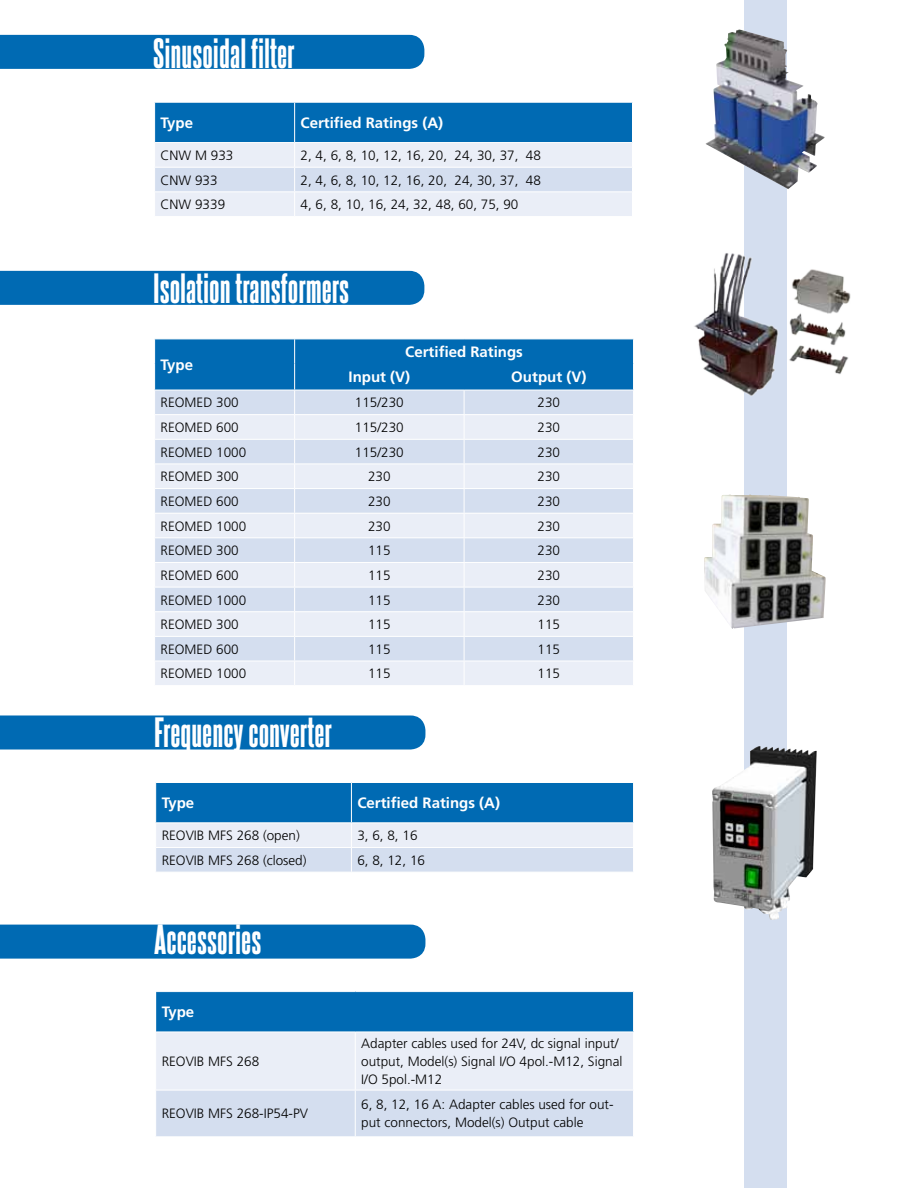
<style>
.page{position:relative;width:919px;height:1188px;background:#fff}
.page>*{position:absolute;margin:0;border:0;box-sizing:border-box;transform-origin:0 0}
.t1{font:36px "Steelfish Eb";color:#fff}
.t2{font:700 15px/25.5px "Frutiger LT";color:#fff}
.t3{font:300 13.5px/18px "Frutiger LT";color:#000}
</style>
<div class="page">
<div style="left:744px;top:0;width:43px;height:1188px;background:#d4deef"></div>
<img style="left:704px;top:495px;width:121px;height:134px">
<img style="left:712px;top:746px;width:104px;height:174px">
<img style="left:705px;top:29px;width:119px;height:160px">
<img style="left:694px;top:253px;width:157px;height:143px">
<div style="left:0;top:35px;width:424px;height:34px;background:#006ab3"></div>
<div style="left:0;top:271px;width:424px;height:34px;background:#006ab3"></div>
<div style="left:0;top:715px;width:425px;height:35px;background:#006ab3"></div>
<div style="left:0;top:925px;width:425px;height:34px;background:#006ab3"></div>
<svg style="left:154px;top:102px;width:479px;height:114px;background:#96bede"></svg>
<svg style="left:154px;top:339px;width:480px;height:346px;background:#c0d5ea"></svg>
<svg style="left:155px;top:782px;width:479px;height:90px;background:#7fb1d7"></svg>
<div style="left:156px;top:992px;width:477px;height:40px;background:#006ab3"></div>
<svg style="left:156px;top:1033px;width:477px;height:103px;background:#e0e7f3"></svg>
<hr style="left:355px;top:1032px;width:1px;height:58px;background:#fff">
<hr style="left:155px;top:1090px;width:200px;height:1px;background:#fff">
<hr style="left:355px;top:1090px;width:279px;height:1px;background:#fff">
<hr style="left:355px;top:1090px;width:1px;height:46px;background:#fff">
<h1 class="t1" style="left:153px;top:31px;width:143px">Sinusoidal filter</h1>
<p class="t2" style="left:161px;top:110px;width:34px">Type</p>
<p class="t2" style="left:300px;top:110px;width:144px">Certified Ratings (A)</p>
<p class="t3" style="left:161px;top:146px;width:74px">CNW M 933</p>
<p class="t3" style="left:300px;top:146px;width:242px">2, 4, 6, 8, 10, 12, 16, 20, 24, 30, 37, 48</p>
<p class="t3" style="left:161px;top:171px;width:59px">CNW 933</p>
<p class="t3" style="left:300px;top:171px;width:242px">2, 4, 6, 8, 10, 12, 16, 20, 24, 30, 37, 48</p>
<p class="t3" style="left:161px;top:196px;width:66px">CNW 9339</p>
<p class="t3" style="left:300px;top:196px;width:219px">4, 6, 8, 10, 16, 24, 32, 48, 60, 75, 90</p>
<h1 class="t1" style="left:153px;top:266px;width:198px">Isolation transformers</h1>
<p class="t2" style="left:161px;top:352px;width:34px">Type</p>
<p class="t2" style="left:348px;top:339px;width:176px;text-indent:57px">Certified Ratings<br>Input (V)</p>
<p class="t2" style="left:511px;top:364px;width:76px">Output (V)</p>
<p class="t3" style="left:161px;top:394px;width:80px">REOMED 300</p>
<p class="t3" style="left:355px;top:394px;width:50px">115/230</p>
<p class="t3" style="left:537px;top:394px;width:24px">230</p>
<p class="t3" style="left:161px;top:419px;width:80px">REOMED 600</p>
<p class="t3" style="left:355px;top:419px;width:50px">115/230</p>
<p class="t3" style="left:537px;top:419px;width:24px">230</p>
<p class="t3" style="left:161px;top:443px;width:87px">REOMED 1000</p>
<p class="t3" style="left:355px;top:443px;width:50px">115/230</p>
<p class="t3" style="left:537px;top:443px;width:24px">230</p>
<p class="t3" style="left:161px;top:468px;width:80px">REOMED 300</p>
<p class="t3" style="left:368px;top:468px;width:24px">230</p>
<p class="t3" style="left:537px;top:468px;width:24px">230</p>
<p class="t3" style="left:161px;top:492px;width:80px">REOMED 600</p>
<p class="t3" style="left:368px;top:492px;width:24px">230</p>
<p class="t3" style="left:537px;top:492px;width:24px">230</p>
<p class="t3" style="left:161px;top:517px;width:87px">REOMED 1000</p>
<p class="t3" style="left:368px;top:517px;width:24px">230</p>
<p class="t3" style="left:537px;top:517px;width:24px">230</p>
<p class="t3" style="left:161px;top:542px;width:80px">REOMED 300</p>
<p class="t3" style="left:368px;top:542px;width:24px">115</p>
<p class="t3" style="left:537px;top:542px;width:24px">230</p>
<p class="t3" style="left:161px;top:566px;width:80px">REOMED 600</p>
<p class="t3" style="left:368px;top:566px;width:24px">115</p>
<p class="t3" style="left:537px;top:566px;width:24px">230</p>
<p class="t3" style="left:161px;top:591px;width:87px">REOMED 1000</p>
<p class="t3" style="left:368px;top:591px;width:24px">115</p>
<p class="t3" style="left:537px;top:591px;width:24px">230</p>
<p class="t3" style="left:161px;top:616px;width:80px">REOMED 300</p>
<p class="t3" style="left:368px;top:616px;width:24px">115</p>
<p class="t3" style="left:537px;top:616px;width:24px">115</p>
<p class="t3" style="left:161px;top:640px;width:80px">REOMED 600</p>
<p class="t3" style="left:368px;top:640px;width:24px">115</p>
<p class="t3" style="left:537px;top:640px;width:24px">115</p>
<p class="t3" style="left:161px;top:665px;width:87px">REOMED 1000</p>
<p class="t3" style="left:368px;top:665px;width:24px">115</p>
<p class="t3" style="left:537px;top:665px;width:24px">115</p>
<h1 class="t1" style="left:154px;top:710px;width:179px">Frequency converter</h1>
<p class="t2" style="left:162px;top:790px;width:34px">Type</p>
<p class="t2" style="left:357px;top:790px;width:144px">Certified Ratings (A)</p>
<p class="t3" style="left:162px;top:827px;width:140px">REOVIB MFS 268 (open)</p>
<p class="t3" style="left:357px;top:827px;width:62px">3, 6, 8, 16</p>
<p class="t3" style="left:162px;top:851px;width:146px">REOVIB MFS 268 (closed)</p>
<p class="t3" style="left:357px;top:851px;width:69px">6, 8, 12, 16</p>
<h1 class="t1" style="left:154px;top:917px;width:109px">Accessories</h1>
<p class="t2" style="left:162px;top:1000px;width:34px">Type</p>
<p class="t3" style="left:162px;top:1053px;width:99px">REOVIB MFS 268</p>
<p class="t3" style="left:361px;top:1035px;width:263px">Adapter cables used for 24V, dc signal input/ output, Model(s) Signal I/O 4pol.-M12, Signal<br>I/O 5pol.-M12</p>
<p class="t3" style="left:162px;top:1105px;width:148px">REOVIB MFS 268-IP54-PV</p>
<p class="t3" style="left:361px;top:1096px;width:254px">6, 8, 12, 16 A: Adapter cables used for out&shy;put connectors, Model(s) Output cable</p>
</div>
